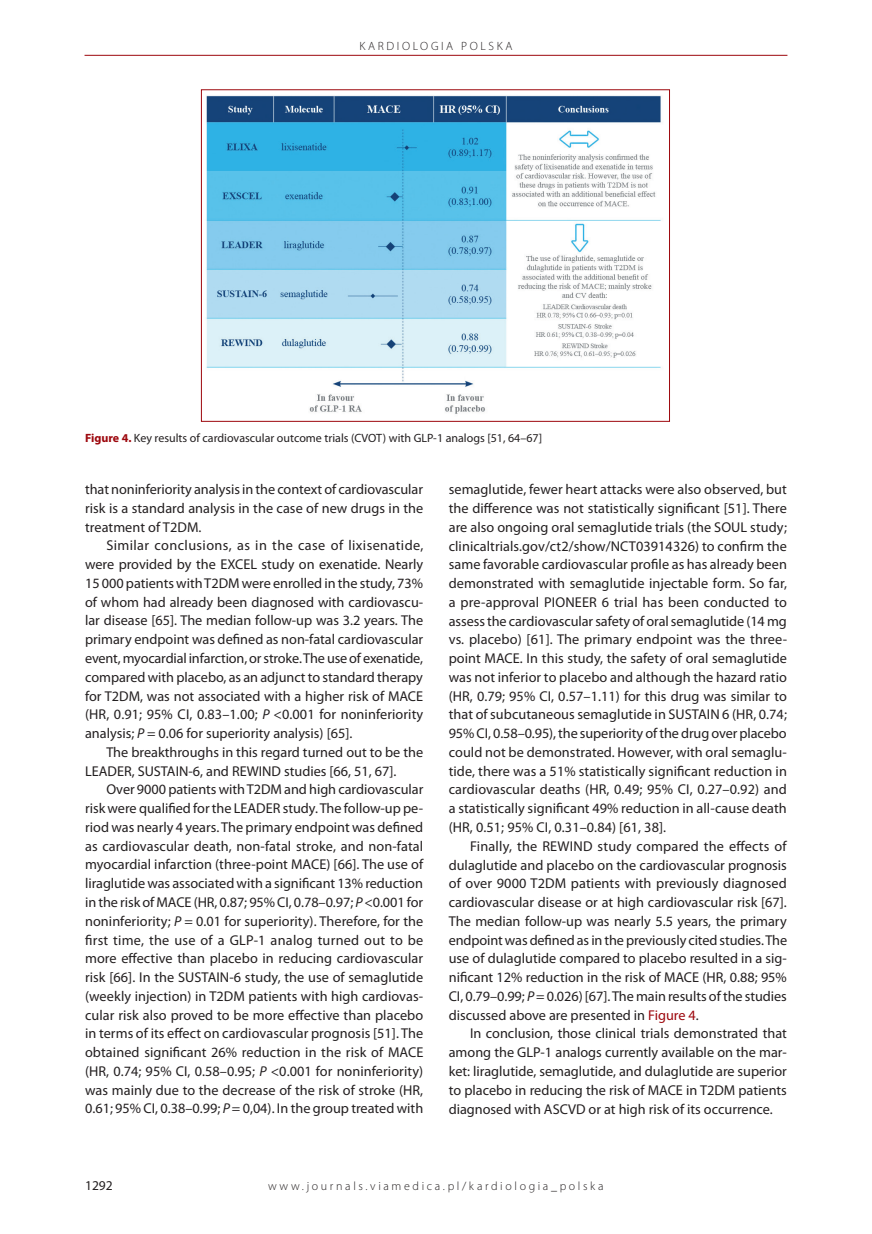
<style>
.page{position:relative;width:872px;height:1234px;background:#fff}
.page>*{position:absolute;margin:0;border:0;box-sizing:border-box;transform-origin:0 0}
.t1{font:14.25px/18.8px "Myriad Pro";color:#231f20;text-align:justify}
.t2{font:13.5px "Myriad Pro";color:#231f20}
.t3{font:12px "Myriad Pro";color:#231f20}
.t4{font:300 12px "Myriad Pro";letter-spacing:.22em;color:#231f20}
.s1{font-weight:700;color:#9d070d}
.s2{font-style:italic}
.s3{color:#9d070d}
</style>
<div class="page">
<hr style="left:85px;top:55px;width:702px;height:1px;background:#9d070d">
<img style="left:206px;top:95px;width:455px;height:319px">
<div style="left:201px;top:89px;width:469px;height:332px;border:1px solid #9d070d"></div>
<p class="t4" style="left:359px;top:39px;width:155px">KARDIOLOGIA POLSKA</p>
<p class="t3" style="left:85px;top:430px;width:458px"><span class="s1">Figure 4.</span> Key results of cardiovascular outcome trials (CVOT) with GLP-1 analogs [51, 64–67]</p>
<p class="t1" style="left:85px;top:479px;width:340px">that noninferiority analysis in the context of cardiovascular risk is a standard analysis in the case of new drugs in the treatment of T2DM.</p>
<p class="t1" style="left:85px;top:536px;width:340px;text-indent:21px">Similar conclusions, as in the case of lixisenatide, were provided by the EXCEL study on exenatide. Nearly 15 000 patients with T2DM were enrolled in the study, 73% of whom had already been diagnosed with cardiovascu&shy;lar disease [65]. The median follow-up was 3.2 years. The primary endpoint was defined as non-fatal cardiovascular event, myocardial infarction, or stroke. The use of exenatide, compared with placebo, as an adjunct to standard therapy for T2DM, was not associated with a higher risk of MACE (HR, 0.91; 95% CI, 0.83–1.00; <span class="s2">P</span> &lt;0.001 for noninferiority analysis; <span class="s2">P</span> = 0.06 for superiority analysis) [65].</p>
<p class="t1" style="left:85px;top:742px;width:339px;text-indent:21px">The breakthroughs in this regard turned out to be the<br>LEADER, SUSTAIN-6, and REWIND studies [66, 51, 67].</p>
<p class="t1" style="left:85px;top:779px;width:340px;text-indent:21px">Over 9000 patients with T2DM and high cardiovascular risk were qualified for the LEADER study. The follow-up pe&shy;riod was nearly 4 years. The primary endpoint was defined as cardiovascular death, non-fatal stroke, and non-fatal myocardial infarction (three-point MACE) [66]. The use of liraglutide was associated with a significant 13% reduction in the risk of MACE (HR, 0.87; 95% CI, 0.78–0.97; <span class="s2">P</span> &lt;0.001 for noninferiority; <span class="s2">P</span> = 0.01 for superiority). Therefore, for the first time, the use of a GLP-1 analog turned out to be more effective than placebo in reducing cardiovascular risk [66]. In the SUSTAIN-6 study, the use of semaglutide (weekly injection) in T2DM patients with high cardiovas&shy;cular risk also proved to be more effective than placebo in terms of its effect on cardiovascular prognosis [51]. The obtained significant 26% reduction in the risk of MACE (HR, 0.74; 95% CI, 0.58–0.95; <span class="s2">P</span> &lt;0.001 for noninferiority) was mainly due to the decrease of the risk of stroke (HR, 0.61; 95% CI, 0.38–0.99; <span class="s2">P</span> = 0,04). In the group treated with</p>
<p class="t1" style="left:449px;top:479px;width:340px">semaglutide, fewer heart attacks were also observed, but the difference was not statistically significant [51]. There are also ongoing oral semaglutide trials (the SOUL study; clinicaltrials.gov/ct2/show/NCT03914326) to confirm the same favorable cardiovascular profile as has already been demonstrated with semaglutide injectable form. So far, a pre-approval PIONEER 6 trial has been conducted to assess the cardiovascular safety of oral semaglutide (14 mg vs. placebo) [61]. The primary endpoint was the three&shy;point MACE. In this study, the safety of oral semaglutide was not inferior to placebo and although the hazard ratio (HR, 0.79; 95% CI, 0.57–1.11) for this drug was similar to that of subcutaneous semaglutide in SUSTAIN 6 (HR, 0.74; 95% CI, 0.58–0.95), the superiority of the drug over placebo could not be demonstrated. However, with oral semaglu&shy;tide, there was a 51% statistically significant reduction in cardiovascular deaths (HR, 0.49; 95% CI, 0.27–0.92) and a statistically significant 49% reduction in all-cause death (HR, 0.51; 95% CI, 0.31–0.84) [61, 38].</p>
<p class="t1" style="left:449px;top:836px;width:340px;text-indent:21px">Finally, the REWIND study compared the effects of dulaglutide and placebo on the cardiovascular prognosis of over 9000 T2DM patients with previously diagnosed cardiovascular disease or at high cardiovascular risk [67].<br>The median follow-up was nearly 5.5 years, the primary endpoint was defined as in the previously cited studies. The use of dulaglutide compared to placebo resulted in a sig&shy;nificant 12% reduction in the risk of MACE (HR, 0.88; 95% CI, 0.79–0.99; <span class="s2">P</span> = 0.026) [67]. The main results of the studies discussed above are presented in <span class="s3">Figure 4</span>.</p>
<p class="t1" style="left:449px;top:1023px;width:340px;text-indent:21px">In conclusion, those clinical trials demonstrated that among the GLP-1 analogs currently available on the mar&shy;ket: liraglutide, semaglutide, and dulaglutide are superior to placebo in reducing the risk of MACE in T2DM patients diagnosed with ASCVD or at high risk of its occurrence.</p>
<p class="t2" style="left:85px;top:1176px;width:29px">1292</p>
<p class="t4" style="left:268px;top:1179px;width:337px">www.journals.viamedica.pl/kardiologia_polska</p>
</div>
